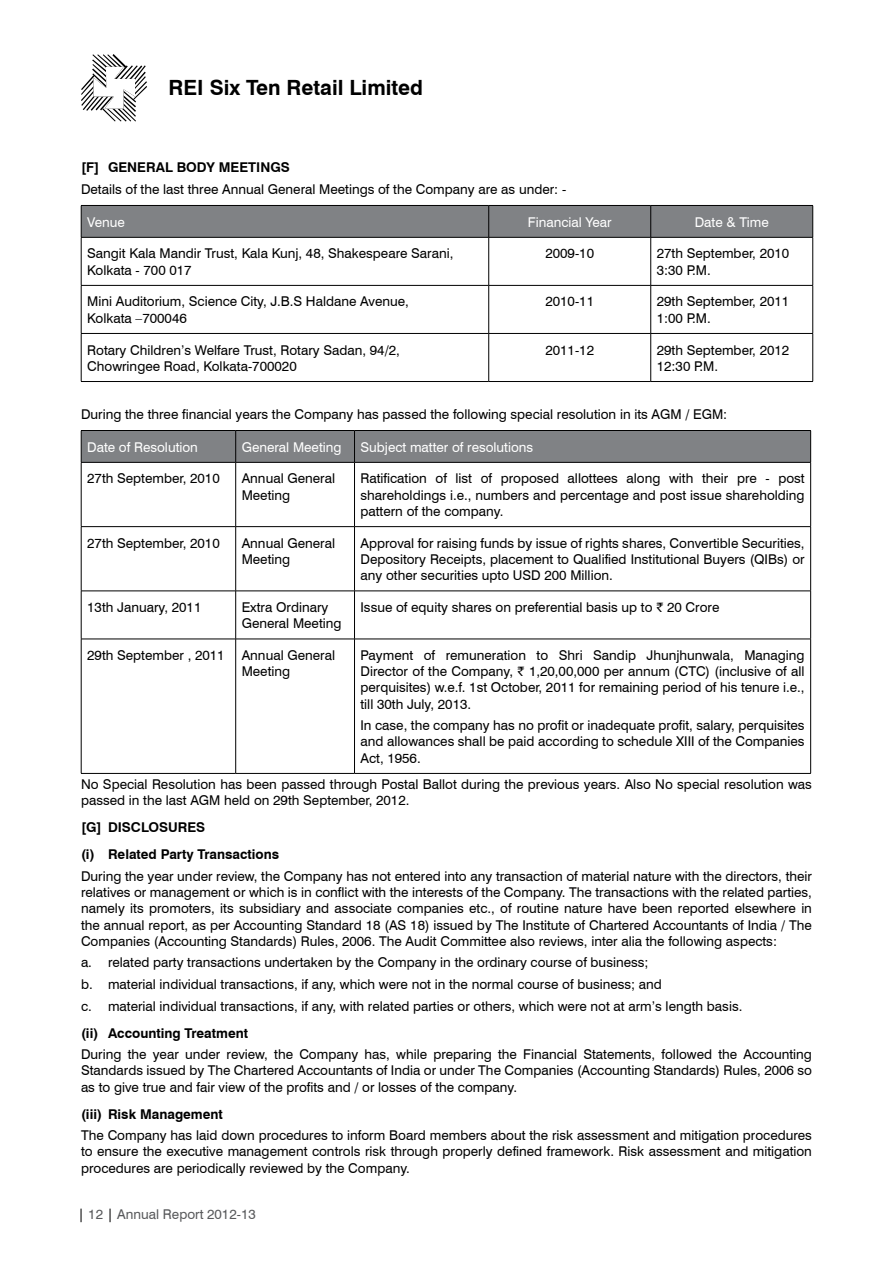
<style>
.page{position:relative;width:893px;height:1263px;background:#fff}
.page>*{position:absolute;margin:0;border:0;box-sizing:border-box;transform-origin:0 0}
.t1{font:700 21px "Swiss 721 BT";color:#000}
.t2{font:13.5px/16.2px "Swiss 721 BT";color:#000}
.t3{font:700 13.5px/27px "Swiss 721 BT";color:#000}
.t4{font:13.5px "Swiss 721 BT";color:#fff}
.t5{font:13.5px "Swiss 721 BT";color:#58595b}
.s1{font-family:"Rupee Foradian";font-size:12.75px}
.s2{color:#000}
</style>
<div class="page">
<svg style="left:81px;top:54px;width:66px;height:68px"></svg>
<div style="left:82px;top:206px;width:730px;height:31px;background:#808285"></div>
<hr style="left:81px;top:237px;width:408px;height:1px;background:#000">
<hr style="left:81px;top:237px;width:1px;height:48px;background:#000">
<hr style="left:489px;top:237px;width:162px;height:1px;background:#000">
<hr style="left:488px;top:237px;width:1px;height:48px;background:#000">
<hr style="left:651px;top:237px;width:162px;height:1px;background:#000">
<hr style="left:650px;top:237px;width:1px;height:48px;background:#000">
<hr style="left:812px;top:237px;width:1px;height:48px;background:#000">
<hr style="left:81px;top:285px;width:408px;height:1px;background:#000">
<hr style="left:81px;top:286px;width:1px;height:47px;background:#000">
<hr style="left:489px;top:285px;width:162px;height:1px;background:#000">
<hr style="left:488px;top:286px;width:1px;height:47px;background:#000">
<hr style="left:651px;top:285px;width:162px;height:1px;background:#000">
<hr style="left:650px;top:286px;width:1px;height:47px;background:#000">
<hr style="left:812px;top:286px;width:1px;height:47px;background:#000">
<hr style="left:81px;top:334px;width:1px;height:47px;background:#000">
<hr style="left:488px;top:334px;width:1px;height:47px;background:#000">
<hr style="left:650px;top:334px;width:1px;height:47px;background:#000">
<hr style="left:812px;top:334px;width:1px;height:47px;background:#000">
<hr style="left:81px;top:206px;width:1px;height:31px;background:#000">
<hr style="left:81px;top:205px;width:408px;height:1px;background:#000">
<hr style="left:488px;top:206px;width:1px;height:31px;background:#000">
<hr style="left:489px;top:205px;width:162px;height:1px;background:#000">
<hr style="left:650px;top:206px;width:1px;height:31px;background:#000">
<hr style="left:812px;top:206px;width:1px;height:31px;background:#000">
<hr style="left:651px;top:205px;width:162px;height:1px;background:#000">
<hr style="left:81px;top:333px;width:408px;height:1px;background:#000">
<hr style="left:81px;top:381px;width:408px;height:1px;background:#000">
<hr style="left:489px;top:333px;width:162px;height:1px;background:#000">
<hr style="left:489px;top:381px;width:162px;height:1px;background:#000">
<hr style="left:651px;top:333px;width:162px;height:1px;background:#000">
<hr style="left:651px;top:381px;width:162px;height:1px;background:#000">
<div style="left:82px;top:431px;width:728px;height:31px;background:#808285"></div>
<hr style="left:81px;top:462px;width:155px;height:1px;background:#000">
<hr style="left:81px;top:462px;width:1px;height:64px;background:#000">
<hr style="left:236px;top:462px;width:118px;height:1px;background:#000">
<hr style="left:235px;top:462px;width:1px;height:64px;background:#000">
<hr style="left:354px;top:462px;width:457px;height:1px;background:#000">
<hr style="left:354px;top:462px;width:1px;height:64px;background:#000">
<hr style="left:810px;top:462px;width:1px;height:64px;background:#000">
<hr style="left:81px;top:526px;width:155px;height:1px;background:#000">
<hr style="left:81px;top:527px;width:1px;height:64px;background:#000">
<hr style="left:236px;top:526px;width:118px;height:1px;background:#000">
<hr style="left:235px;top:527px;width:1px;height:64px;background:#000">
<hr style="left:354px;top:526px;width:457px;height:1px;background:#000">
<hr style="left:354px;top:527px;width:1px;height:64px;background:#000">
<hr style="left:810px;top:527px;width:1px;height:64px;background:#000">
<hr style="left:81px;top:591px;width:155px;height:1px;background:#000">
<hr style="left:81px;top:591px;width:1px;height:48px;background:#000">
<hr style="left:236px;top:591px;width:118px;height:1px;background:#000">
<hr style="left:235px;top:591px;width:1px;height:48px;background:#000">
<hr style="left:354px;top:591px;width:457px;height:1px;background:#000">
<hr style="left:354px;top:591px;width:1px;height:48px;background:#000">
<hr style="left:810px;top:591px;width:1px;height:48px;background:#000">
<hr style="left:81px;top:639px;width:155px;height:1px;background:#000">
<hr style="left:81px;top:639px;width:1px;height:134px;background:#000">
<hr style="left:236px;top:639px;width:118px;height:1px;background:#000">
<hr style="left:235px;top:639px;width:1px;height:134px;background:#000">
<hr style="left:354px;top:639px;width:457px;height:1px;background:#000">
<hr style="left:354px;top:639px;width:1px;height:134px;background:#000">
<hr style="left:810px;top:639px;width:1px;height:134px;background:#000">
<hr style="left:81px;top:431px;width:1px;height:31px;background:#000">
<hr style="left:81px;top:430px;width:155px;height:1px;background:#000">
<hr style="left:235px;top:431px;width:1px;height:31px;background:#000">
<hr style="left:236px;top:430px;width:118px;height:1px;background:#000">
<hr style="left:354px;top:431px;width:1px;height:31px;background:#000">
<hr style="left:810px;top:431px;width:1px;height:31px;background:#000">
<hr style="left:354px;top:430px;width:457px;height:1px;background:#000">
<hr style="left:81px;top:773px;width:155px;height:1px;background:#000">
<hr style="left:236px;top:773px;width:118px;height:1px;background:#000">
<hr style="left:354px;top:773px;width:457px;height:1px;background:#000">
<h1 class="t1" style="left:169px;top:75px;width:256px">REI Six Ten Retail Limited</h1>
<p class="t3" style="left:81px;top:154px;width:210px">[F] GENERAL BODY MEETINGS</p>
<p class="t2" style="left:81px;top:181px;width:487px">Details of the last three Annual General Meetings of the Company are as under: -</p>
<p class="t4" style="left:87px;top:214px;width:39px">Venue</p>
<p class="t4" style="left:528px;top:214px;width:85px">Financial Year</p>
<p class="t4" style="left:695px;top:214px;width:76px">Date &amp; Time</p>
<p class="t2" style="left:87px;top:245px;width:368px">Sangit Kala Mandir Trust, Kala Kunj, 48, Shakespeare Sarani,<br>Kolkata - 700 017</p>
<p class="t2" style="left:545px;top:245px;width:50px">2009-10</p>
<p class="t2" style="left:657px;top:245px;width:134px">27th September, 2010<br>3:30 P.M.</p>
<p class="t2" style="left:87px;top:293px;width:323px">Mini Auditorium, Science City, J.B.S Haldane Avenue,<br>Kolkata –700046</p>
<p class="t2" style="left:545px;top:293px;width:50px">2010-11</p>
<p class="t2" style="left:657px;top:293px;width:134px">29th September, 2011<br>1:00 P.M.</p>
<p class="t2" style="left:87px;top:341px;width:314px">Rotary Children’s Welfare Trust, Rotary Sadan, 94/2,<br>Chowringee Road, Kolkata-700020</p>
<p class="t2" style="left:545px;top:341px;width:50px">2011-12</p>
<p class="t2" style="left:657px;top:341px;width:134px">29th September, 2012<br>12:30 P.M.</p>
<p class="t2" style="left:81px;top:406px;width:648px">During the three financial years the Company has passed the following special resolution in its AGM / EGM:</p>
<p class="t4" style="left:87px;top:439px;width:112px">Date of Resolution</p>
<p class="t4" style="left:242px;top:439px;width:101px">General Meeting</p>
<p class="t4" style="left:360px;top:439px;width:174px">Subject matter of resolutions</p>
<p class="t2" style="left:87px;top:470px;width:134px">27th September, 2010</p>
<p class="t2" style="left:242px;top:470px;width:95px">Annual General<br>Meeting</p>
<p class="t2" style="left:360px;top:470px;width:446px;text-align:justify">Ratification of list of proposed allottees along with their pre - post shareholdings i.e., numbers and percentage and post issue shareholding pattern of the company.</p>
<p class="t2" style="left:87px;top:535px;width:134px">27th September, 2010</p>
<p class="t2" style="left:242px;top:535px;width:95px">Annual General<br>Meeting</p>
<p class="t2" style="left:360px;top:535px;width:446px;text-align:justify">Approval for raising funds by issue of rights shares, Convertible Securities, Depository Receipts, placement to Qualified Institutional Buyers (QIBs) or any other securities upto USD 200 Million.</p>
<p class="t2" style="left:87px;top:599px;width:116px">13th January, 2011</p>
<p class="t2" style="left:242px;top:599px;width:101px">Extra Ordinary<br>General Meeting</p>
<p class="t2" style="left:360px;top:599px;width:360px">Issue of equity shares on preferential basis up to <span class="s1">`</span> 20 Crore</p>
<p class="t2" style="left:87px;top:647px;width:139px">29th September , 2011</p>
<p class="t2" style="left:242px;top:647px;width:95px">Annual General<br>Meeting</p>
<p class="t2" style="left:360px;top:647px;width:446px;text-align:justify">Payment of remuneration to Shri Sandip Jhunjhunwala, Managing Director of the Company, <span class="s1">`</span> 1,20,00,000 per annum (CTC) (inclusive of all perquisites) w.e.f. 1st October, 2011 for remaining period of his tenure i.e., till 30th July, 2013.</p>
<p class="t2" style="left:360px;top:717px;width:446px;text-align:justify">In case, the company has no profit or inadequate profit, salary, perquisites and allowances shall be paid according to schedule XIII of the Companies Act, 1956.</p>
<p class="t2" style="left:81px;top:776px;width:732px">No Special Resolution has been passed through Postal Ballot during the previous years. Also No special resolution was passed in the last AGM held on 29th September, 2012.</p>
<p class="t3" style="left:81px;top:814px;width:200px">[G] DISCLOSURES<br>(i) Related Party Transactions</p>
<p class="t2" style="left:81px;top:868px;width:732px;text-align:justify">During the year under review, the Company has not entered into any transaction of material nature with the directors, their relatives or management or which is in conflict with the interests of the Company. The transactions with the related parties, namely its promoters, its subsidiary and associate companies etc., of routine nature have been reported elsewhere in the annual report, as per Accounting Standard 18 (AS 18) issued by The Institute of Chartered Accountants of India / The Companies (Accounting Standards) Rules, 2006. The Audit Committee also reviews, inter alia the following aspects:</p>
<p class="t2" style="left:81px;top:952px;width:663px;line-height:21.6px">a. related party transactions undertaken by the Company in the ordinary course of business;<br>b. material individual transactions, if any, which were not in the normal course of business; and<br>c. material individual transactions, if any, with related parties or others, which were not at arm’s length basis.</p>
<p class="t3" style="left:81px;top:1019px;width:169px">(ii) Accounting Treatment</p>
<p class="t2" style="left:81px;top:1046px;width:732px;text-align:justify">During the year under review, the Company has, while preparing the Financial Statements, followed the Accounting Standards issued by The Chartered Accountants of India or under The Companies (Accounting Standards) Rules, 2006 so as to give true and fair view of the profits and / or losses of the company.</p>
<p class="t3" style="left:81px;top:1100px;width:143px">(iii) Risk Management</p>
<p class="t2" style="left:81px;top:1127px;width:732px;text-align:justify">The Company has laid down procedures to inform Board members about the risk assessment and mitigation procedures to ensure the executive management controls risk through properly defined framework. Risk assessment and mitigation procedures are periodically reviewed by the Company.</p>
<p class="t5" style="left:78px;top:1206px;width:180px"><span class="s2">|</span> 12 <span class="s2">|</span> Annual Report 2012-13</p>
</div>
